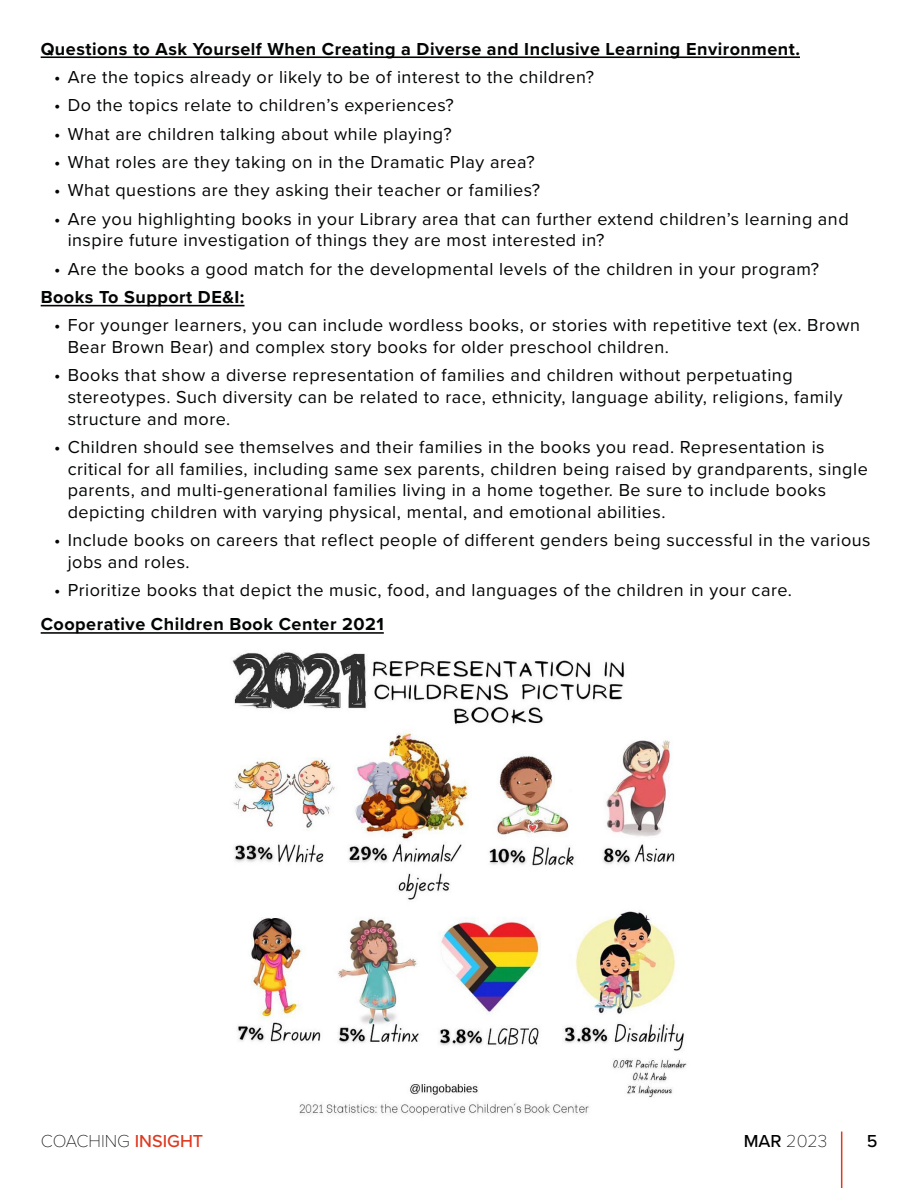
<style>
.page{position:relative;width:918px;height:1188px;background:#fff}
.page>*{position:absolute;margin:0;border:0;box-sizing:border-box;transform-origin:0 0}
.t1{font:18px/21.6px "Proxima Nova";letter-spacing:.03em;color:#030404}
.t2{font:700 18px "Proxima Nova";letter-spacing:.03em;color:#030404}
.t3{font:100 18px "Proxima Nova T";color:#000}
.t4{font:500 18px "Proxima Nova";color:#000}
.s1{font-family:"Proxima Nova";font-weight:500;color:#df391f}
.s2{font-family:"Proxima Nova";font-weight:500}
</style>
<div class="page">
<hr style="left:41px;top:56px;width:759px;height:2px;background:#030404">
<hr style="left:41px;top:305px;width:203px;height:1px;background:#030404">
<hr style="left:41px;top:632px;width:343px;height:2px;background:#030404">
<img style="left:232px;top:652px;width:455px;height:464px">
<hr style="left:841px;top:1132px;width:1px;height:56px;background:#df391f">
<p class="t2" style="left:41px;top:35px;width:761px">Questions to Ask Yourself When Creating a Diverse and Inclusive Learning Environment.</p>
<p class="t1" style="left:54px;top:65px;width:541px">• Are the topics already or likely to be of interest to the children?</p>
<p class="t1" style="left:54px;top:94px;width:401px">• Do the topics relate to children’s experiences?</p>
<p class="t1" style="left:54px;top:122px;width:399px">• What are children talking about while playing?</p>
<p class="t1" style="left:54px;top:151px;width:482px">• What roles are they taking on in the Dramatic Play area?</p>
<p class="t1" style="left:54px;top:179px;width:488px">• What questions are they asking their teacher or families?</p>
<p class="t1" style="left:68px;top:207px;width:783px;text-indent:-14px">• Are you highlighting books in your Library area that can further extend children’s learning and inspire future investigation of things they are most interested in?</p>
<p class="t1" style="left:54px;top:257px;width:766px">• Are the books a good match for the developmental levels of the children in your program?</p>
<p class="t2" style="left:41px;top:284px;width:205px">Books To Support DE&amp;I:</p>
<p class="t1" style="left:68px;top:314px;width:794px;text-indent:-14px">• For younger learners, you can include wordless books, or stories with repetitive text (ex. Brown<br>Bear Brown Bear) and complex story books for older preschool children.</p>
<p class="t1" style="left:68px;top:364px;width:776px;text-indent:-14px">• Books that show a diverse representation of families and children without perpetuating stereotypes. Such diversity can be related to race, ethnicity, language ability, religions, family structure and more.</p>
<p class="t1" style="left:68px;top:435px;width:802px;text-indent:-14px">• Children should see themselves and their families in the books you read. Representation is critical for all families, including same sex parents, children being raised by grandparents, single parents, and multi-generational families living in a home together. Be sure to include books depicting children with varying physical, mental, and emotional abilities.</p>
<p class="t1" style="left:68px;top:529px;width:805px;text-indent:-14px">• Include books on careers that reflect people of different genders being successful in the various jobs and roles.</p>
<p class="t1" style="left:54px;top:578px;width:739px">• Prioritize books that depict the music, food, and languages of the children in your care.</p>
<p class="t2" style="left:41px;top:611px;width:345px">Cooperative Children Book Center 2021</p>
<p class="t3" style="left:41px;top:1127px;width:164px">COACHING <span class="s1">INSIGHT</span></p>
<p class="t3" style="left:744px;top:1127px;width:85px"><span class="s2">MAR</span> 2023</p>
<p class="t4" style="left:867px;top:1127px;width:12px">5</p>
</div>
